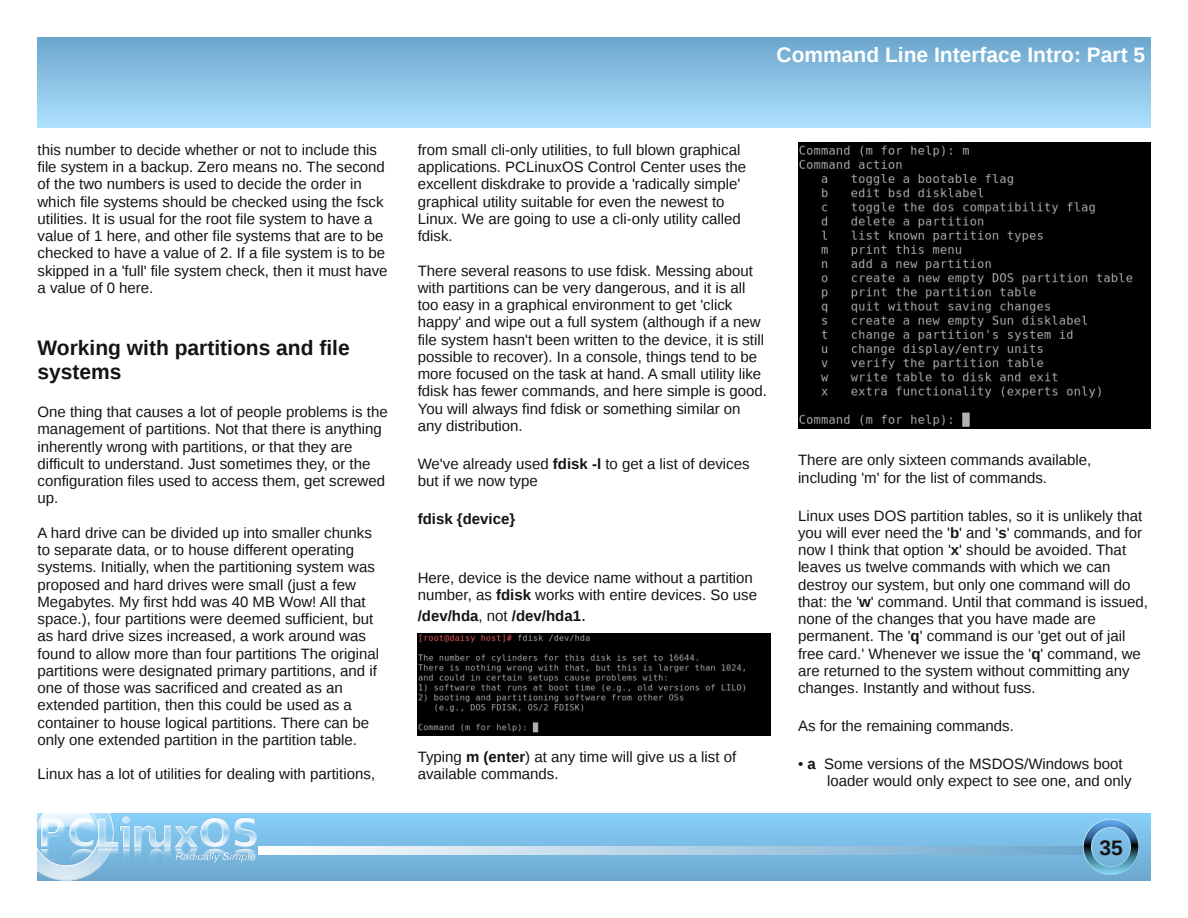
<style>
.page{position:relative;width:1188px;height:918px;background:#fff}
.page>*{position:absolute;margin:0;border:0;box-sizing:border-box;transform-origin:0 0}
.t1{font:700 21px/24.2px "Liberation Sans";color:#161413}
.t2{font:700 21px "Liberation Sans";color:#fff}
.t3{font:15px/17.2px "Liberation Sans";color:#161413}
.t4{font:700 15px "Liberation Sans";color:#161413}
.s1{font-weight:700}
.s2{font-weight:400}
.s3{font-weight:400;font-size:18px}
</style>
<div class="page">
<div style="left:38px;top:38px;width:1112px;height:90px;background:linear-gradient(to bottom,#6ca6cd,#aee1fe)"></div>
<div style="left:38px;top:813px;width:1112px;height:67px;background:linear-gradient(to bottom,#87d0fa,#6da7ce)"></div>
<svg style="left:258px;top:846px;width:825px;height:9px;background:#b6d3e6"></svg>
<img style="left:1083px;top:819px;width:55px;height:55px">
<img style="left:38px;top:813px;width:218px;height:67px">
<img style="left:418px;top:634px;width:352px;height:102px">
<img style="left:798px;top:142px;width:352px;height:286px">
<h1 class="t2" style="left:777px;top:42px;width:370px">Command Line Interface Intro: Part 5</h1>
<p class="t3" style="left:38px;top:141px;width:352px">this number to decide whether or not to include this file system in a backup. Zero means no. The second of the two numbers is used to decide the order in which file systems should be checked using the fsck utilities. It is usual for the root file system to have a value of 1 here, and other file systems that are to be checked to have a value of 2. If a file system is to be skipped in a 'full' file system check, then it must have a value of 0 here.</p>
<h1 class="t1" style="left:38px;top:336px;width:314px">Working with partitions and file systems</h1>
<p class="t3" style="left:38px;top:403px;width:352px">One thing that causes a lot of people problems is the management of partitions. Not that there is anything inherently wrong with partitions, or that they are difficult to understand. Just sometimes they, or the configuration files used to access them, get screwed up.</p>
<p class="t3" style="left:38px;top:524px;width:343px">A hard drive can be divided up into smaller chunks to separate data, or to house different operating systems. Initially, when the partitioning system was proposed and hard drives were small (just a few Megabytes. My first hdd was 40 MB Wow! All that space.), four partitions were deemed sufficient, but as hard drive sizes increased, a work around was found to allow more than four partitions The original partitions were designated primary partitions, and if one of those was sacrificed and created as an extended partition, then this could be used as a container to house logical partitions. There can be only one extended partition in the partition table.</p>
<p class="t3" style="left:38px;top:765px;width:339px">Linux has a lot of utilities for dealing with partitions,</p>
<p class="t3" style="left:418px;top:141px;width:330px">from small cli-only utilities, to full blown graphical applications. PCLinuxOS Control Center uses the excellent diskdrake to provide a 'radically simple' graphical utility suitable for even the newest to Linux. We are going to use a cli-only utility called fdisk.</p>
<p class="t3" style="left:418px;top:262px;width:351px">There several reasons to use fdisk. Messing about with partitions can be very dangerous, and it is all too easy in a graphical environment to get 'click happy' and wipe out a full system (although if a new file system hasn't been written to the device, it is still possible to recover). In a console, things tend to be more focused on the task at hand. A small utility like fdisk has fewer commands, and here simple is good.<br>You will always find fdisk or something similar on any distribution.</p>
<p class="t3" style="left:418px;top:455px;width:333px">We've already used <span class="s1">fdisk -l</span> to get a list of devices but if we now type</p>
<p class="t4" style="left:418px;top:510px;width:99px">fdisk {device}</p>
<p class="t3" style="left:418px;top:569px;width:341px">Here, device is the device name without a partition number, as <span class="s1">fdisk</span> works with entire devices. So use</p>
<p class="t4" style="left:418px;top:607px;width:170px">/dev/hda<span class="s2">, not</span> /dev/hda1<span class="s3">.</span></p>
<p class="t3" style="left:418px;top:748px;width:320px">Typing <span class="s1">m (enter</span>) at any time will give us a list of available commands.</p>
<p class="t3" style="left:798px;top:452px;width:295px">There are only sixteen commands available, including 'm' for the list of commands.</p>
<p class="t3" style="left:798px;top:507px;width:352px">Linux uses DOS partition tables, so it is unlikely that you will ever need the '<span class="s1">b</span>' and '<span class="s1">s</span>' commands, and for now I think that option '<span class="s1">x</span>' should be avoided. That leaves us twelve commands with which we can destroy our system, but only one command will do that: the '<span class="s1">w</span>' command. Until that command is issued, none of the changes that you have made are permanent. The '<span class="s1">q</span>' command is our 'get out of jail free card.' Whenever we issue the '<span class="s1">q</span>' command, we are returned to the system without committing any changes. Instantly and without fuss.</p>
<p class="t3" style="left:798px;top:717px;width:217px">As for the remaining commands.</p>
<p class="t3" style="left:827px;top:755px;width:306px;text-indent:-29px">• <span class="s1">a</span> Some versions of the MSDOS/Windows boot loader would only expect to see one, and only</p>
<h1 class="t1" style="left:1100px;top:835px;width:25px">35</h1>
</div>
